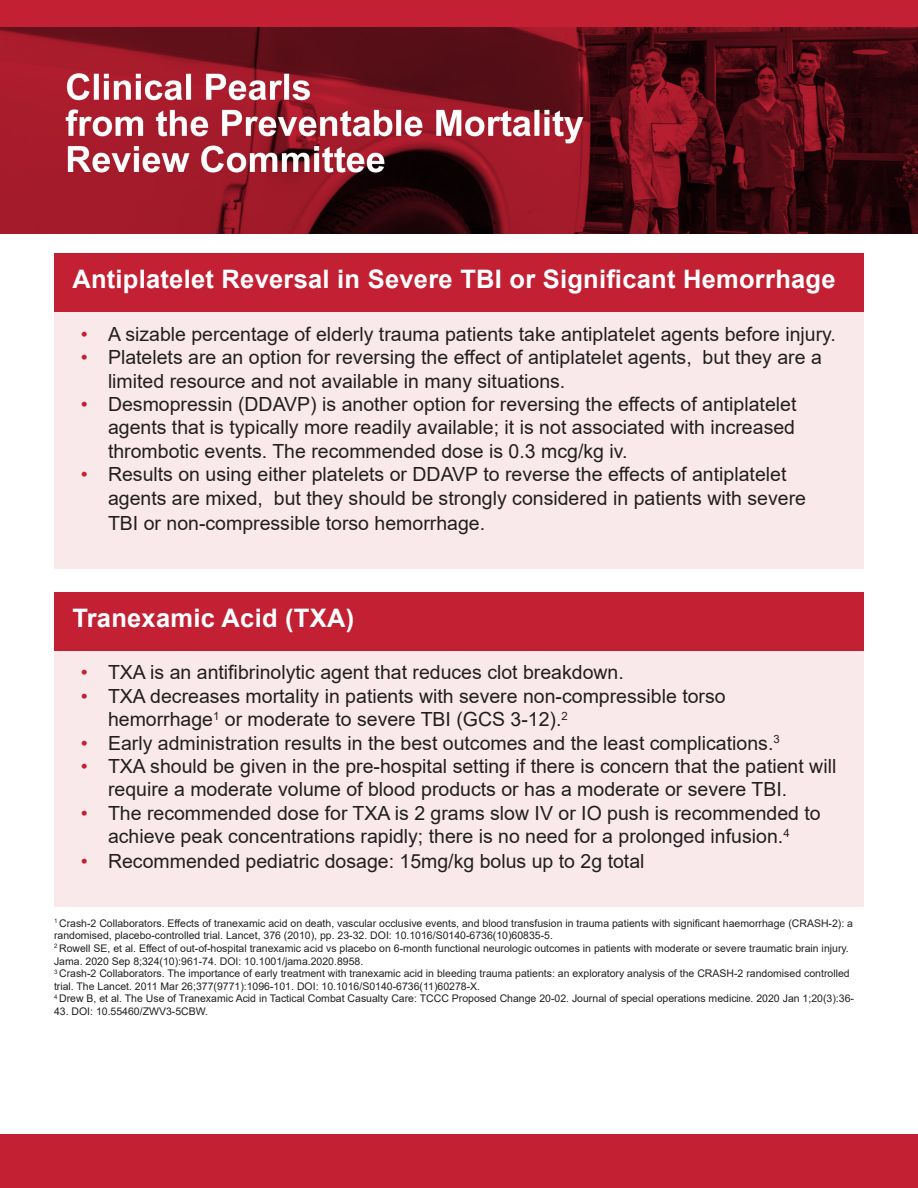
<style>
.page{position:relative;width:918px;height:1188px;background:#fff}
.page>*{position:absolute;margin:0;border:0;box-sizing:border-box;transform-origin:0 0}
.t1{font:700 25.5px "Arial";letter-spacing:.01em;color:#fff}
.t2{font:19.5px/23.4px "Arial";color:#231f20}
.t3{font:10.5px/12.6px "Arial";color:#231f20}
.s1{font-family:"N Haas Grotesk DS Pro 55 Rg";font-size:21px;color:#c32033}
</style>
<div class="page">
<div style="left:54px;top:312px;width:810px;height:256px;background:#f9e9eb"></div>
<div style="left:54px;top:254px;width:810px;height:58px;background:#c32033"></div>
<div style="left:54px;top:650px;width:810px;height:257px;background:#f9e9eb"></div>
<div style="left:54px;top:592px;width:810px;height:58px;background:#c32033"></div>
<div style="left:0;top:1134px;width:918px;height:54px;background:#c32033"></div>
<img style="left:0;top:27px;width:918px;height:206px">
<div style="left:0;top:0;width:918px;height:27px;background:#c32033"></div>
<p class="t1" style="left:72px;top:261px;width:765px">Antiplatelet Reversal in Severe TBI or Significant Hemorrhage</p>
<p class="t2" style="left:81px;top:322px;width:757px"><span class="s1">•</span> A sizable percentage of elderly trauma patients take antiplatelet agents before injury.</p>
<p class="t2" style="left:108px;top:346px;width:715px;text-indent:-27px"><span class="s1">•</span> Platelets are an option for reversing the effect of antiplatelet agents, but they are a limited resource and not available in many situations.</p>
<p class="t2" style="left:108px;top:392px;width:690px;text-align:justify;text-indent:-27px"><span class="s1">•</span> Desmopressin (DDAVP) is another option for reversing the effects of antiplatelet agents that is typically more readily available; it is not associated with increased thrombotic events. The recommended dose is 0.3 mcg/kg iv.</p>
<p class="t2" style="left:108px;top:463px;width:700px;text-indent:-27px"><span class="s1">•</span> Results on using either platelets or DDAVP to reverse the effects of antiplatelet agents are mixed, but they should be strongly considered in patients with severe</p>
<p class="t2" style="left:108px;top:511px;width:379px">TBI or non-compressible torso hemorrhage.</p>
<p class="t1" style="left:72px;top:600px;width:283px">Tranexamic Acid (TXA)</p>
<p class="t2" style="left:81px;top:661px;width:544px"><span class="s1">•</span> TXA is an antifibrinolytic agent that reduces clot breakdown.</p>
<p class="t2" style="left:108px;top:684px;width:619px;text-indent:-27px"><span class="s1">•</span> TXA decreases mortality in patients with severe non-compressible torso hemorrhage<sup>1</sup> or moderate to severe TBI (GCS 3-12).<sup>2</sup></p>
<p class="t2" style="left:81px;top:731px;width:700px"><span class="s1">•</span> Early administration results in the best outcomes and the least complications.<sup>3</sup></p>
<p class="t2" style="left:108px;top:754px;width:730px;text-indent:-27px"><span class="s1">•</span> TXA should be given in the pre-hospital setting if there is concern that the patient will require a moderate volume of blood products or has a moderate or severe TBI.</p>
<p class="t2" style="left:81px;top:801px;width:741px;text-align:center"><span class="s1">•</span> The recommended dose for TXA is 2 grams slow IV or IO push is recommended to achieve peak concentrations rapidly; there is no need for a prolonged infusion.<sup>4</sup></p>
<p class="t2" style="left:81px;top:850px;width:565px"><span class="s1">•</span> Recommended pediatric dosage: 15mg/kg bolus up to 2g total</p>
<p class="t3" style="left:54px;top:917px;width:801px"><sup>1</sup> Crash-2 Collaborators. Effects of tranexamic acid on death, vascular occlusive events, and blood transfusion in trauma patients with significant haemorrhage (CRASH-2): a randomised, placebo-controlled trial. Lancet, 376 (2010), pp. 23-32. DOI: 10.1016/S0140-6736(10)60835-5.</p>
<p class="t3" style="left:54px;top:942px;width:796px"><sup>2</sup> Rowell SE, et al. Effect of out-of-hospital tranexamic acid vs placebo on 6-month functional neurologic outcomes in patients with moderate or severe traumatic brain injury.<br>Jama. 2020 Sep 8;324(10):961-74. DOI: 10.1001/jama.2020.8958.</p>
<p class="t3" style="left:54px;top:967px;width:797px"><sup>3</sup> Crash-2 Collaborators. The importance of early treatment with tranexamic acid in bleeding trauma patients: an exploratory analysis of the CRASH-2 randomised controlled trial. The Lancet. 2011 Mar 26;377(9771):1096-101. DOI: 10.1016/S0140-6736(11)60278-X.</p>
<p class="t3" style="left:54px;top:992px;width:802px"><sup>4</sup> Drew B, et al. The Use of Tranexamic Acid in Tactical Combat Casualty Care: TCCC Proposed Change 20-02. Journal of special operations medicine. 2020 Jan 1;20(3):36-</p>
<p class="t3" style="left:54px;top:1005px;width:156px">43. DOI: 10.55460/ZWV3-5CBW.</p>
</div>
